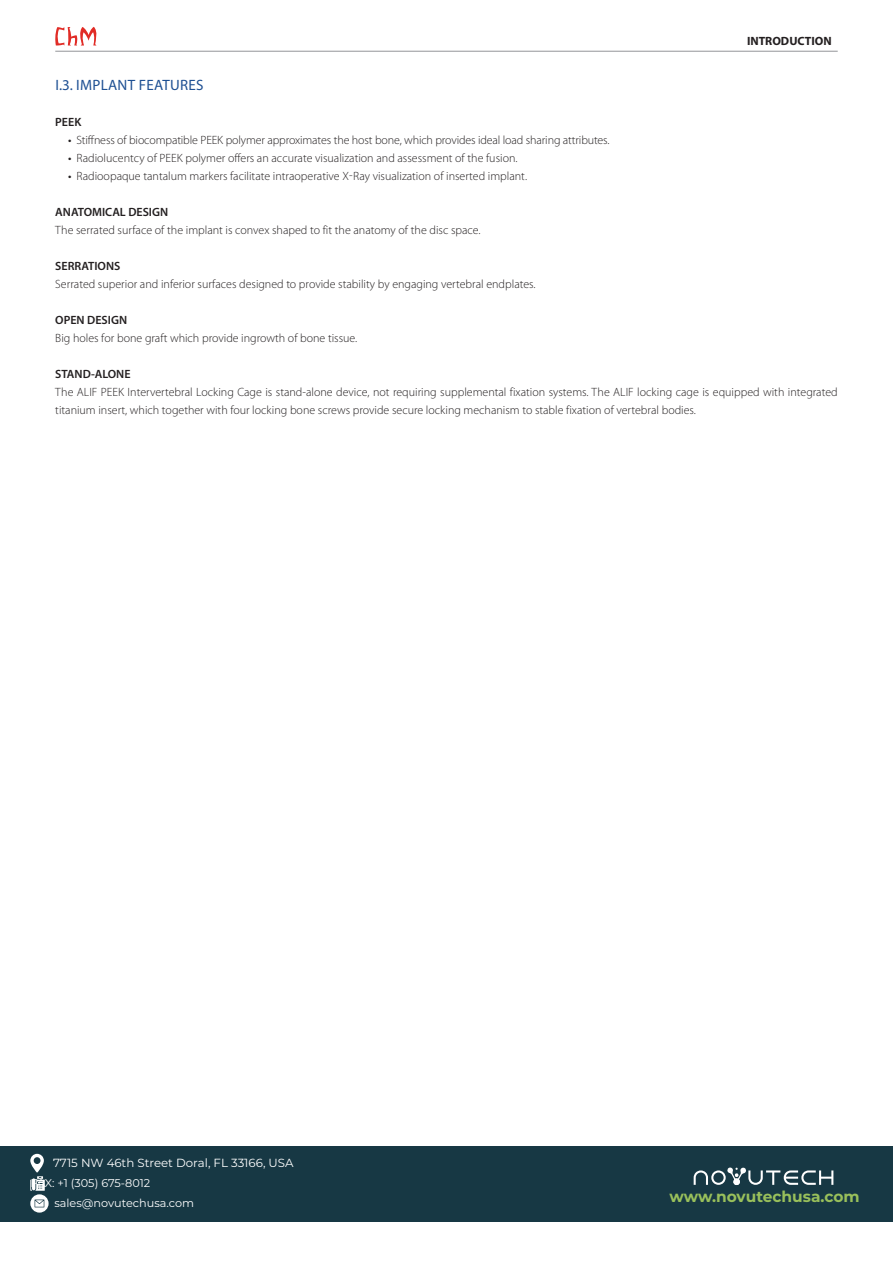
<style>
.page{position:relative;width:893px;height:1263px;background:#fff}
.page>*{position:absolute;margin:0;border:0;box-sizing:border-box;transform-origin:0 0}
.t1{font:700 15.45px "Montserrat";color:#99c05b}
.t2{font:15px "Myriad Pro";letter-spacing:.02em;color:#1e5093}
.t3{font:300 12px/18px "Myriad Pro";color:#231f20}
.t4{font:600 12px "Myriad Pro";color:#231f20}
.t5{font:700 12px "Myriad Pro";color:#231f20}
.t6{font:11.85px "Montserrat";color:#fff}
.t7{font:11.25px/20.2px "Montserrat";color:#fff}
.s1{font-weight:400}
</style>
<div class="page">
<svg style="left:55px;top:27px;width:41px;height:19px"></svg>
<hr style="left:55px;top:51px;width:783px;height:1px;background:#939598">
<div style="left:0;top:1146px;width:893px;height:76px;background:#173844"></div>
<svg style="left:30px;top:1154px;width:19px;height:59px"></svg>
<svg style="left:694px;top:1167px;width:139px;height:18px"></svg>
<p class="t5" style="left:747px;top:33px;width:86px">INTRODUCTION</p>
<p class="t2" style="left:55px;top:76px;width:150px">I.3. IMPLANT FEATURES</p>
<p class="t4" style="left:55px;top:115px;width:28px">PEEK</p>
<p class="t3" style="left:68px;top:131px;width:543px"><span class="s1">•</span> Stiffness of biocompatible PEEK polymer approximates the host bone, which provides ideal load sharing attributes.</p>
<p class="t3" style="left:68px;top:149px;width:451px"><span class="s1">•</span> Radiolucentcy of PEEK polymer offers an accurate visualization and assessment of the fusion.</p>
<p class="t3" style="left:68px;top:167px;width:461px"><span class="s1">•</span> Radioopaque tantalum markers facilitate intraoperative X-Ray visualization of inserted implant.</p>
<p class="t4" style="left:55px;top:205px;width:114px">ANATOMICAL DESIGN</p>
<p class="t3" style="left:55px;top:221px;width:427px">The serrated surface of the implant is convex shaped to fit the anatomy of the disc space.</p>
<p class="t4" style="left:55px;top:259px;width:67px">SERRATIONS</p>
<p class="t3" style="left:55px;top:275px;width:482px">Serrated superior and inferior surfaces designed to provide stability by engaging vertebral endplates.</p>
<p class="t4" style="left:55px;top:313px;width:73px">OPEN DESIGN</p>
<p class="t3" style="left:55px;top:329px;width:304px">Big holes for bone graft which provide ingrowth of bone tissue.</p>
<p class="t4" style="left:55px;top:367px;width:77px">STAND-ALONE</p>
<p class="t3" style="left:55px;top:383px;width:784px">The ALIF PEEK Intervertebral Locking Cage is stand-alone device, not requiring supplemental fixation systems. The ALIF locking cage is equipped with integrated titanium insert, which together with four locking bone screws provide secure locking mechanism to stable fixation of vertebral bodies.</p>
<p class="t6" style="left:53px;top:1154px;width:242px">7715 NW 46th Street Doral, FL 33166, USA</p>
<p class="t7" style="left:54px;top:1172px;width:141px;text-indent:-24px">FAX: +1 (305) 675-8012 sales@novutechusa.com</p>
<p class="t1" style="left:670px;top:1186px;width:192px">www.novutechusa.com</p>
</div>
